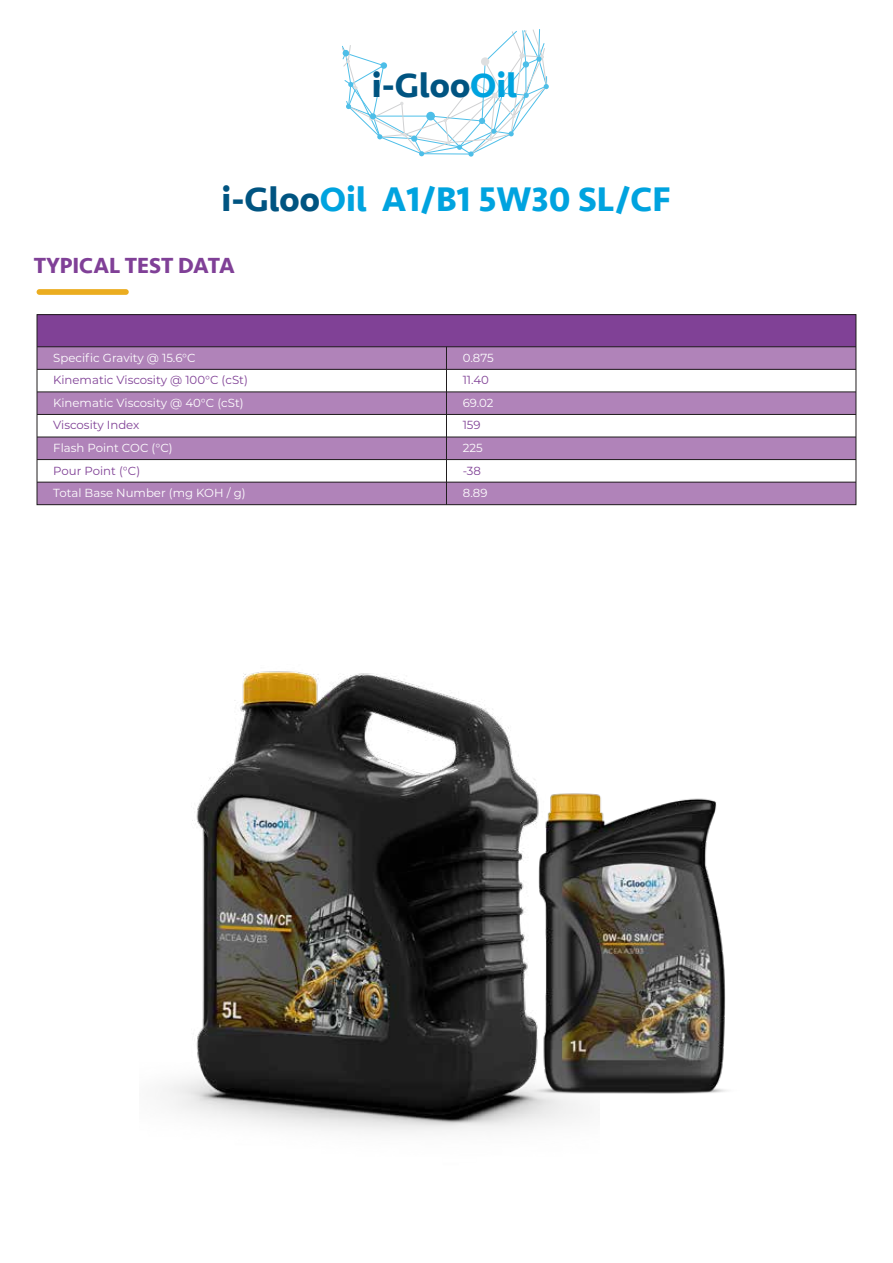
<style>
.page{position:relative;width:893px;height:1263px;background:#fff}
.page>*{position:absolute;margin:0;border:0;box-sizing:border-box;transform-origin:0 0}
.t1{font:700 35.1px "Seravek";color:#00a3df}
.t2{font:700 35.1px "Seravek";color:#005481}
.t3{font:700 22.5px "Seravek";color:#804097}
.t4{font:11.7px "Montserrat";color:#fff}
.t5{font:11.7px "Montserrat";color:#804196}
.s1{color:#00a3df}
.s2{color:#005481}
</style>
<div class="page">
<svg style="left:342px;top:29px;width:207px;height:128px"></svg>
<svg style="left:426px;top:112px;width:9px;height:8px"></svg>
<div style="left:37px;top:289px;width:92px;height:6px;background:#ebad20;border-radius:3px"></div>
<div style="left:37px;top:347px;width:409px;height:22px;background:#b083b9"></div>
<div style="left:37px;top:392px;width:409px;height:22px;background:#b083b9"></div>
<div style="left:37px;top:315px;width:819px;height:32px;background:#804196"></div>
<div style="left:446px;top:347px;width:410px;height:22px;background:#b083b9"></div>
<div style="left:446px;top:392px;width:410px;height:22px;background:#b083b9"></div>
<div style="left:37px;top:437px;width:409px;height:23px;background:#b083b9"></div>
<div style="left:446px;top:437px;width:410px;height:23px;background:#b083b9"></div>
<div style="left:37px;top:482px;width:409px;height:23px;background:#b083b9"></div>
<div style="left:446px;top:482px;width:410px;height:23px;background:#b083b9"></div>
<hr style="left:37px;top:346px;width:819px;height:1px;background:#211e1f">
<hr style="left:37px;top:369px;width:819px;height:1px;background:#211e1f">
<hr style="left:37px;top:391px;width:819px;height:1px;background:#211e1f">
<hr style="left:37px;top:414px;width:819px;height:1px;background:#211e1f">
<hr style="left:37px;top:437px;width:819px;height:1px;background:#211e1f">
<hr style="left:37px;top:459px;width:819px;height:1px;background:#211e1f">
<hr style="left:37px;top:482px;width:819px;height:1px;background:#211e1f">
<div style="left:37px;top:314px;width:819px;height:191px;border:1px solid #211e1f"></div>
<hr style="left:446px;top:347px;width:1px;height:158px;background:#211e1f">
<img style="left:163px;top:671px;width:395px;height:461px">
<img style="left:511px;top:764px;width:216px;height:357px">
<h1 class="t2" style="left:372px;top:57px;width:146px">i-Gloo<span class="s1">Oil</span></h1>
<h1 class="t1" style="left:222px;top:171px;width:451px"><span class="s2">i-Gloo</span>Oil A1/B1 5W30 SL/CF</h1>
<h2 class="t3" style="left:34px;top:248px;width:203px">TYPICAL TEST DATA</h2>
<p class="t4" style="left:53px;top:349px;width:144px">Specific Gravity @ 15.6°C</p>
<p class="t5" style="left:53px;top:372px;width:196px">Kinematic Viscosity @ 100°C (cSt)</p>
<p class="t4" style="left:53px;top:394px;width:192px">Kinematic Viscosity @ 40°C (cSt)</p>
<p class="t5" style="left:53px;top:417px;width:88px">Viscosity Index</p>
<p class="t4" style="left:53px;top:440px;width:121px">Flash Point COC (°C)</p>
<p class="t5" style="left:53px;top:462px;width:88px">Pour Point (°C)</p>
<p class="t4" style="left:53px;top:485px;width:194px">Total Base Number (mg KOH / g)</p>
<p class="t4" style="left:463px;top:349px;width:33px">0.875</p>
<p class="t5" style="left:463px;top:372px;width:28px">11.40</p>
<p class="t4" style="left:463px;top:394px;width:32px">69.02</p>
<p class="t5" style="left:463px;top:417px;width:19px">159</p>
<p class="t4" style="left:463px;top:440px;width:21px">225</p>
<p class="t5" style="left:463px;top:462px;width:20px">-38</p>
<p class="t4" style="left:463px;top:485px;width:26px">8.89</p>
</div>
